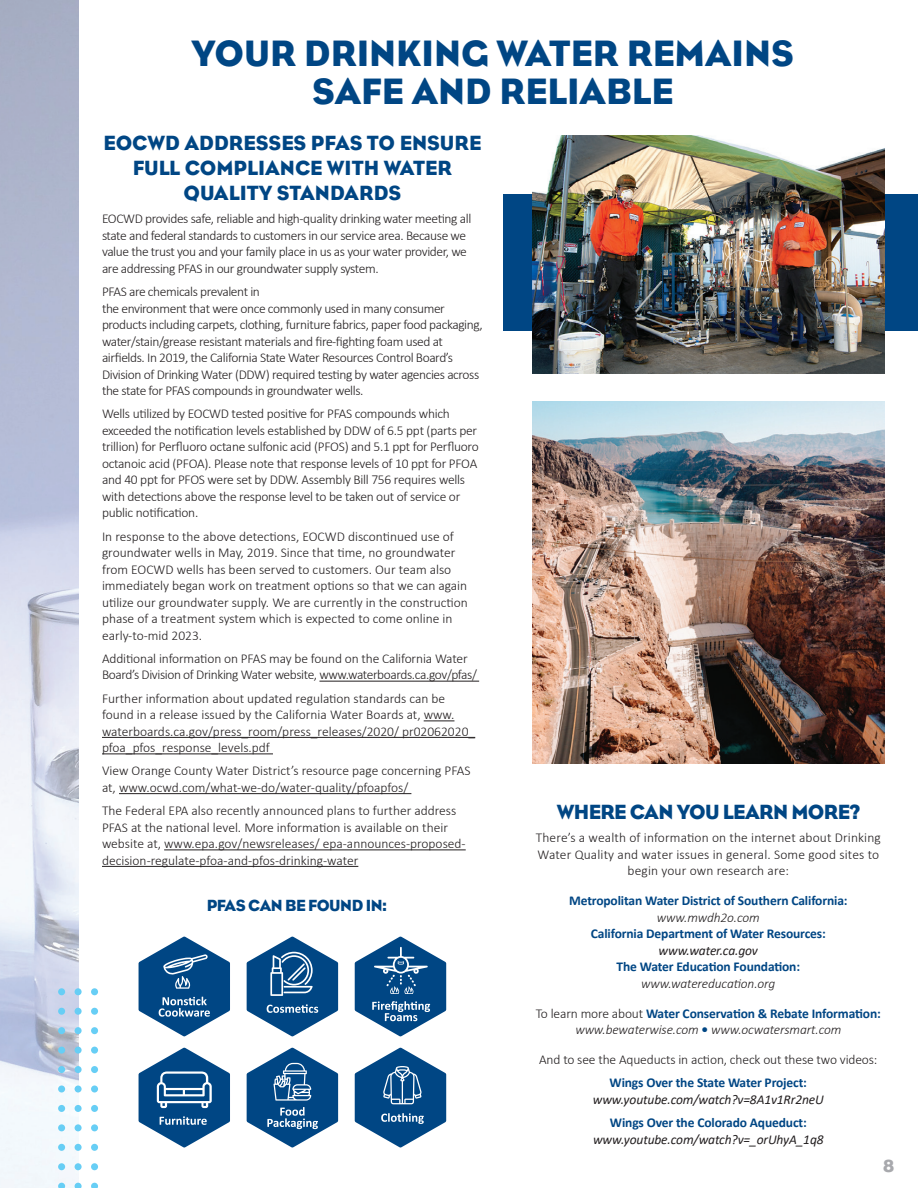
<style>
.page{position:relative;width:918px;height:1188px;background:#fff}
.page>*{position:absolute;margin:0;border:0;box-sizing:border-box;transform-origin:0 0}
.t1{font:37.5px/37.5px "Eagle";color:#004684;text-align:center}
.t2{font:21px/25.2px "Eagle";color:#004684;text-align:center}
.t3{font:21px "Eagle";letter-spacing:-.03em;color:#004684}
.t4{font:18px "Eagle";color:#a8a9ad}
.t5{font:16.5px "Eagle";letter-spacing:-.03em;color:#004684}
.t6{font:300 13.5px/16.5px "Calibri";letter-spacing:-.02em;color:#231f20}
.t7{font:300 13.5px/16.5px "Calibri";color:#231f20}
.t8{font:700 13.5px "Calibri";letter-spacing:-.01em;color:#004684}
.t9{font:300 13.5px/16.5px "Calibri";letter-spacing:.01em;color:#231f20;text-align:center}
.t10{font:italic 300 13.5px/16.5px "Calibri";letter-spacing:-.01em;color:#231f20;text-align:center}
.t11{font:italic 13.5px "Calibri";letter-spacing:-.01em;color:#231f20}
.s1{font-style:normal}
.s2{font-weight:700;font-style:normal;color:#004684}
</style>
<div class="page">
<hr style="left:319px;top:681px;width:160px;height:1px;background:#231f20">
<hr style="left:424px;top:721px;width:30px;height:1px;background:#231f20">
<hr style="left:102px;top:737px;width:373px;height:1px;background:#231f20">
<hr style="left:102px;top:754px;width:171px;height:1px;background:#231f20">
<hr style="left:119px;top:793px;width:292px;height:1px;background:#231f20">
<hr style="left:164px;top:850px;width:302px;height:1px;background:#231f20">
<hr style="left:102px;top:866px;width:256px;height:1px;background:#231f20">
<svg style="left:139px;top:937px;width:91px;height:99px"></svg>
<svg style="left:247px;top:937px;width:91px;height:99px"></svg>
<svg style="left:355px;top:937px;width:91px;height:99px"></svg>
<svg style="left:139px;top:1048px;width:91px;height:99px"></svg>
<svg style="left:247px;top:1048px;width:91px;height:99px"></svg>
<svg style="left:355px;top:1048px;width:91px;height:99px"></svg>
<div style="left:503px;top:194px;width:415px;height:136px;background:#004684"></div>
<img style="left:532px;top:135px;width:352px;height:239px">
<img style="left:532px;top:402px;width:352px;height:362px">
<img style="left:0;top:0;width:78px;height:1188px">
<div style="left:58px;top:988px;width:7px;height:7px;background:#67cef5;border-radius:50%"></div>
<div style="left:58px;top:1008px;width:7px;height:7px;background:#67cef5;border-radius:50%"></div>
<div style="left:58px;top:1027px;width:7px;height:7px;background:#67cef5;border-radius:50%"></div>
<div style="left:58px;top:1047px;width:7px;height:7px;background:#67cef5;border-radius:50%"></div>
<div style="left:58px;top:1066px;width:7px;height:7px;background:#67cef5;border-radius:50%"></div>
<div style="left:58px;top:1085px;width:7px;height:8px;background:#67cef5;border-radius:50%"></div>
<div style="left:58px;top:1124px;width:7px;height:7px;background:#67cef5;border-radius:50%"></div>
<svg style="left:58px;top:1183px;width:7px;height:5px"></svg>
<div style="left:58px;top:1163px;width:7px;height:7px;background:#67cef5;border-radius:50%"></div>
<div style="left:58px;top:1144px;width:7px;height:7px;background:#67cef5;border-radius:50%"></div>
<div style="left:58px;top:1105px;width:7px;height:7px;background:#67cef5;border-radius:50%"></div>
<div style="left:75px;top:988px;width:7px;height:7px;background:#67cef5;border-radius:50%"></div>
<div style="left:75px;top:1008px;width:7px;height:7px;background:#67cef5;border-radius:50%"></div>
<div style="left:75px;top:1027px;width:7px;height:7px;background:#67cef5;border-radius:50%"></div>
<div style="left:75px;top:1047px;width:7px;height:7px;background:#67cef5;border-radius:50%"></div>
<div style="left:75px;top:1066px;width:7px;height:7px;background:#67cef5;border-radius:50%"></div>
<div style="left:75px;top:1085px;width:7px;height:8px;background:#67cef5;border-radius:50%"></div>
<div style="left:75px;top:1124px;width:7px;height:7px;background:#67cef5;border-radius:50%"></div>
<svg style="left:75px;top:1183px;width:7px;height:5px"></svg>
<div style="left:75px;top:1163px;width:7px;height:7px;background:#67cef5;border-radius:50%"></div>
<div style="left:75px;top:1144px;width:7px;height:7px;background:#67cef5;border-radius:50%"></div>
<div style="left:75px;top:1105px;width:7px;height:7px;background:#67cef5;border-radius:50%"></div>
<div style="left:91px;top:988px;width:7px;height:7px;background:#67cef5;border-radius:50%"></div>
<div style="left:91px;top:1008px;width:7px;height:7px;background:#67cef5;border-radius:50%"></div>
<div style="left:91px;top:1027px;width:7px;height:7px;background:#67cef5;border-radius:50%"></div>
<div style="left:91px;top:1047px;width:7px;height:7px;background:#67cef5;border-radius:50%"></div>
<div style="left:91px;top:1066px;width:7px;height:7px;background:#67cef5;border-radius:50%"></div>
<div style="left:91px;top:1085px;width:7px;height:8px;background:#67cef5;border-radius:50%"></div>
<div style="left:91px;top:1124px;width:7px;height:7px;background:#67cef5;border-radius:50%"></div>
<svg style="left:91px;top:1183px;width:7px;height:5px"></svg>
<div style="left:91px;top:1163px;width:7px;height:7px;background:#67cef5;border-radius:50%"></div>
<div style="left:91px;top:1144px;width:7px;height:7px;background:#67cef5;border-radius:50%"></div>
<div style="left:91px;top:1105px;width:7px;height:7px;background:#67cef5;border-radius:50%"></div>
<h1 class="t1" style="left:191px;top:35px;width:604px">YOUR DRINKING WATER REMAINS<br>SAFE AND RELIABLE</h1>
<h2 class="t2" style="left:103px;top:130px;width:379px">EOCWD ADDRESSES PFAS TO ENSURE<br>FULL COMPLIANCE WITH WATER<br>QUALITY STANDARDS</h2>
<p class="t6" style="left:102px;top:211px;width:371px">EOCWD provides safe, reliable and high-quality drinking water meeting all state and federal standards to customers in our service area. Because we value the trust you and your family place in us as your water provider, we are addressing PFAS in our groundwater supply system.</p>
<p class="t6" style="left:102px;top:283px;width:382px">PFAS are chemicals prevalent in<br>the environment that were once commonly used in many consumer products including carpets, clothing, furniture fabrics, paper food packaging, water/stain/grease resistant materials and fire-fighting foam used at airfields. In 2019, the California State Water Resources Control Board’s Division of Drinking Water (DDW) required testing by water agencies across the state for PFAS compounds in groundwater wells.</p>
<p class="t6" style="left:102px;top:406px;width:378px">Wells utilized by EOCWD tested positive for PFAS compounds which exceeded the notification levels established by DDW of 6.5 ppt (parts per trillion) for Perfluoro octane sulfonic acid (PFOS) and 5.1 ppt for Perfluoro octanoic acid (PFOA). Please note that response levels of 10 ppt for PFOA and 40 ppt for PFOS were set by DDW. Assembly Bill 756 requires wells with detections above the response level to be taken out of service or public notification.</p>
<p class="t7" style="left:102px;top:528px;width:368px">In response to the above detections, EOCWD discontinued use of groundwater wells in May, 2019. Since that time, no groundwater from EOCWD wells has been served to customers. Our team also immediately began work on treatment options so that we can again utilize our groundwater supply. We are currently in the construction phase of a treatment system which is expected to come online in early-to-mid 2023.</p>
<p class="t6" style="left:102px;top:650px;width:376px">Additional information on PFAS may be found on the California Water<br>Board’s Division of Drinking Water website, www.waterboards.ca.gov/pfas/</p>
<p class="t7" style="left:102px;top:690px;width:375px">Further information about updated regulation standards can be found in a release issued by the California Water Boards at, www. waterboards.ca.gov/press_room/press_releases/2020/ pr02062020_ pfoa_pfos_response_levels.pdf</p>
<p class="t7" style="left:102px;top:762px;width:370px">View Orange County Water District’s resource page concerning PFAS at, www.ocwd.com/what-we-do/water-quality/pfoapfos/</p>
<p class="t7" style="left:102px;top:802px;width:365px">The Federal EPA also recently announced plans to further address PFAS at the national level. More information is available on their website at, www.epa.gov/newsreleases/ epa-announces-proposed&shy;decision-regulate-pfoa-and-pfos-drinking-water</p>
<p class="t5" style="left:207px;top:896px;width:182px">PFAS CAN BE FOUND IN:</p>
<h2 class="t3" style="left:557px;top:800px;width:305px">WHERE CAN YOU LEARN MORE?</h2>
<p class="t9" style="left:536px;top:829px;width:347px">There’s a wealth of information on the internet about Drinking<br>Water Quality and water issues in general. Some good sites to begin your own research are:</p>
<p class="t8" style="left:569px;top:891px;width:280px">Metropolitan Water District of Southern California:</p>
<p class="t10" style="left:657px;top:909px;width:104px">www.mwdh2o.com</p>
<p class="t8" style="left:591px;top:924px;width:237px">California Department of Water Resources:</p>
<p class="t11" style="left:659px;top:941px;width:101px">www.water.ca.gov</p>
<p class="t8" style="left:617px;top:957px;width:185px">The Water Education Foundation:</p>
<p class="t10" style="left:641px;top:975px;width:136px">www.watereducation.org</p>
<p class="t10" style="left:536px;top:1005px;width:347px"><span class="s1">To learn more about</span> <span class="s2">Water Conservation &amp; Rebate Information: </span>www.bewaterwise.com <span class="s2">•</span> www.ocwatersmart.com</p>
<p class="t6" style="left:539px;top:1051px;width:340px">And to see the Aqueducts in action, check out these two videos:</p>
<p class="t8" style="left:610px;top:1073px;width:199px">Wings Over the State Water Project:</p>
<p class="t11" style="left:593px;top:1090px;width:232px">www.youtube.com/watch?v=8A1v1Rr2neU</p>
<p class="t8" style="left:610px;top:1113px;width:198px">Wings Over the Colorado Aqueduct:</p>
<p class="t11" style="left:593px;top:1130px;width:232px">www.youtube.com/watch?v=_orUhyA_1q8</p>
<h3 class="t4" style="left:883px;top:1156px;width:13px">8</h3>
</div>
